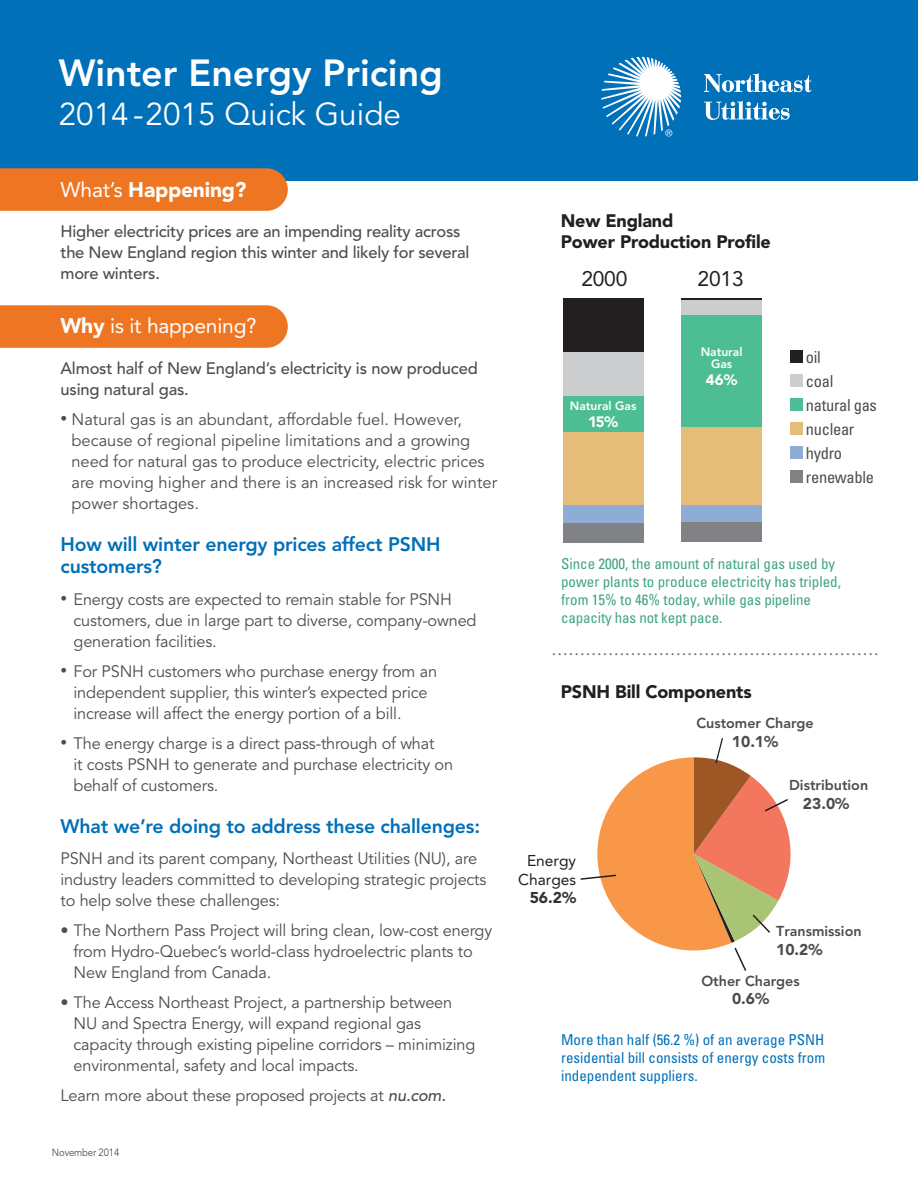
<style>
.page{position:relative;width:918px;height:1188px;background:#fff}
.page>*{position:absolute;margin:0;border:0;box-sizing:border-box;transform-origin:0 0}
.t1{font:800 37.5px "Avenir";color:#fff}
.t2{font:31.5px "Avenir";color:#fff}
.t3{font:21px "Avenir";letter-spacing:-.01em;color:#fff}
.t4{font:900 21px "Avenir";letter-spacing:-.01em;color:#fff}
.t5{font:21px "Avenir";letter-spacing:-.01em;color:#231f20}
.t6{font:800 19.5px/22.5px "Avenir";letter-spacing:-.01em;color:#0070b9}
.t7{font:18px "Adobe Caslon";color:#737577}
.t8{font:900 18px/21px "Avenir";letter-spacing:-.01em;color:#231f20}
.t9{font:16.5px/21px "Avenir";letter-spacing:-.01em;color:#4d4d4f}
.t10{font:500 16.5px/21px "Avenir";letter-spacing:-.015em;color:#4d4d4f}
.t11{font:condensed 16.5px/24px "Univers";letter-spacing:-.02em;color:#4d4d4f}
.t12{font:900 15.6px "Avenir";color:#4d4d4f}
.t13{font:15.6px/18.8px "Avenir";color:#231f20;text-align:center}
.t14{font:900 15.6px "Avenir";color:#333132}
.t15{font:condensed 15px/18px "Univers";color:#3fa57e}
.t16{font:condensed 15px/18px "Univers";color:#0070b9;text-align:justify}
.t17{font:900 15px "Avenir";color:#fff}
.t18{font:800 14.25px "Avenir";color:#4d4d4f}
.t19{font:800 12px/12px "Avenir";color:#fff;text-align:center}
.t20{font:10.5px "Avenir";letter-spacing:-.01em;color:#4d4d4f;scale:.9 1}
.s1{font-weight:400}
.s2{font-weight:900}
.s3{font-size:13.5px}
.s4{font-weight:500;font-style:italic}
</style>
<div class="page">
<div style="left:0;top:0;width:918px;height:181px;background:#0070b9"></div>
<div style="left:0;top:168px;width:288px;height:43px;background:#ee7622"></div>
<div style="left:0;top:305px;width:288px;height:43px;background:#ee7622"></div>
<div style="left:564px;top:298px;width:80px;height:54px;background:#231f20"></div>
<div style="left:564px;top:352px;width:80px;height:44px;background:#cbcdce"></div>
<div style="left:564px;top:396px;width:80px;height:37px;background:#4dbd94"></div>
<div style="left:564px;top:433px;width:80px;height:73px;background:#e5bd79"></div>
<div style="left:564px;top:506px;width:80px;height:17px;background:#8eadd5"></div>
<div style="left:564px;top:523px;width:80px;height:19px;background:#808285"></div>
<div style="left:681px;top:300px;width:81px;height:15px;background:#cbcdce"></div>
<hr style="left:681px;top:298px;width:81px;height:2px;background:#231f20">
<div style="left:681px;top:315px;width:81px;height:113px;background:#4dbd94"></div>
<div style="left:681px;top:427px;width:81px;height:78px;background:#e5bd79"></div>
<div style="left:681px;top:505px;width:81px;height:17px;background:#8eadd5"></div>
<div style="left:681px;top:522px;width:81px;height:20px;background:#808285"></div>
<div style="left:790px;top:351px;width:12px;height:12px;background:#231f20"></div>
<div style="left:790px;top:375px;width:12px;height:12px;background:#cbcdce"></div>
<div style="left:790px;top:399px;width:12px;height:12px;background:#4dbd94"></div>
<div style="left:790px;top:423px;width:12px;height:12px;background:#e5bd79"></div>
<div style="left:790px;top:447px;width:12px;height:12px;background:#8eadd5"></div>
<div style="left:790px;top:471px;width:12px;height:12px;background:#808285"></div>
<svg style="left:580px;top:738px;width:211px;height:233px"></svg>
<svg style="left:704px;top:73px;width:108px;height:19px"></svg>
<svg style="left:704px;top:100px;width:86px;height:20px"></svg>
<svg style="left:601px;top:57px;width:80px;height:79px"></svg>
<h1 class="t1" style="left:59px;top:51px;width:386px">Winter Energy Pricing</h1>
<h2 class="t2" style="left:59px;top:96px;width:344px">2014 -2015 Quick Guide</h2>
<p class="t4" style="left:61px;top:177px;width:188px"><span class="s1">What’s</span> Happening?</p>
<p class="t10" style="left:61px;top:221px;width:411px">Higher electricity prices are an impending reality across the New England region this winter and likely for several more winters.</p>
<p class="t3" style="left:61px;top:314px;width:197px"><span class="s2">Why</span> is it happening?</p>
<p class="t10" style="left:61px;top:358px;width:419px">Almost half of New England’s electricity is now produced using natural gas.</p>
<p class="t9" style="left:72px;top:409px;width:427px;text-indent:-11px"><span class="s3">•</span> Natural gas is an abundant, affordable fuel. However, because of regional pipeline limitations and a growing need for natural gas to produce electricity, electric prices are moving higher and there is an increased risk for winter power shortages.</p>
<p class="t6" style="left:61px;top:533px;width:382px">How will winter energy prices affect PSNH customers?</p>
<p class="t9" style="left:74px;top:589px;width:405px;text-indent:-13px"><span class="s3">•</span> Energy costs are expected to remain stable for PSNH customers, due in large part to diverse, company-owned generation facilities.</p>
<p class="t9" style="left:74px;top:661px;width:365px;text-indent:-13px"><span class="s3">•</span> For PSNH customers who purchase energy from an independent supplier, this winter’s expected price increase will affect the energy portion of a bill.</p>
<p class="t9" style="left:74px;top:733px;width:381px;text-indent:-13px"><span class="s3">•</span> The energy charge is a direct pass-through of what<br>it costs PSNH to generate and purchase electricity on behalf of customers.</p>
<p class="t6" style="left:61px;top:815px;width:421px">What we’re doing to address these challenges:</p>
<p class="t9" style="left:61px;top:849px;width:427px">PSNH and its parent company, Northeast Utilities (NU), are industry leaders committed to developing strategic projects to help solve these challenges:</p>
<p class="t9" style="left:74px;top:921px;width:420px;text-indent:-13px">• The Northern Pass Project will bring clean, low-cost energy from Hydro-Quebec’s world-class hydroelectric plants to<br>New England from Canada.</p>
<p class="t9" style="left:74px;top:993px;width:403px;text-indent:-13px">• The Access Northeast Project, a partnership between NU and Spectra Energy, will expand regional gas capacity through existing pipeline corridors – minimizing environmental, safety and local impacts.</p>
<p class="t9" style="left:61px;top:1086px;width:387px">Learn more about these proposed projects at <span class="s4">nu.com.</span></p>
<p class="t20" style="left:52px;top:1146px;width:76px">November 2014</p>
<p class="t8" style="left:561px;top:211px;width:212px">New England<br>Power Production Profile</p>
<p class="t5" style="left:581px;top:267px;width:48px">2000</p>
<p class="t5" style="left:698px;top:267px;width:48px">2013</p>
<p class="t19" style="left:570px;top:400px;width:68px">Natural Gas</p>
<p class="t17" style="left:588px;top:413px;width:32px">15%</p>
<p class="t19" style="left:701px;top:346px;width:43px">Natural<br>Gas</p>
<p class="t17" style="left:706px;top:371px;width:33px">46%</p>
<p class="t11" style="left:806px;top:344px;width:72px">oil<br>coal natural gas nuclear hydro renewable</p>
<p class="t15" style="left:561px;top:554px;width:281px">Since 2000, the amount of natural gas used by power plants to produce electricity has tripled, from 15% to 46% today, while gas pipeline capacity has not kept pace.</p>
<p class="t7" style="left:552px;top:638px;width:328px">..........................................................</p>
<p class="t8" style="left:561px;top:682px;width:192px">PSNH Bill Components</p>
<p class="t18" style="left:696px;top:715px;width:119px">Customer Charge</p>
<p class="t12" style="left:732px;top:732px;width:48px">10.1%</p>
<p class="t13" style="left:518px;top:851px;width:59px">Energy<br>Charges</p>
<p class="t14" style="left:530px;top:889px;width:48px">56.2%</p>
<p class="t18" style="left:789px;top:776px;width:81px">Distribution</p>
<p class="t12" style="left:803px;top:794px;width:48px">23.0%</p>
<p class="t18" style="left:776px;top:923px;width:87px">Transmission</p>
<p class="t12" style="left:776px;top:940px;width:48px">10.2%</p>
<p class="t18" style="left:701px;top:972px;width:100px">Other Charges</p>
<p class="t12" style="left:732px;top:989px;width:39px">0.6%</p>
<p class="t16" style="left:561px;top:1030px;width:266px">More than half (56.2 %) of an average PSNH residential bill consists of energy costs from independent suppliers.</p>
</div>
